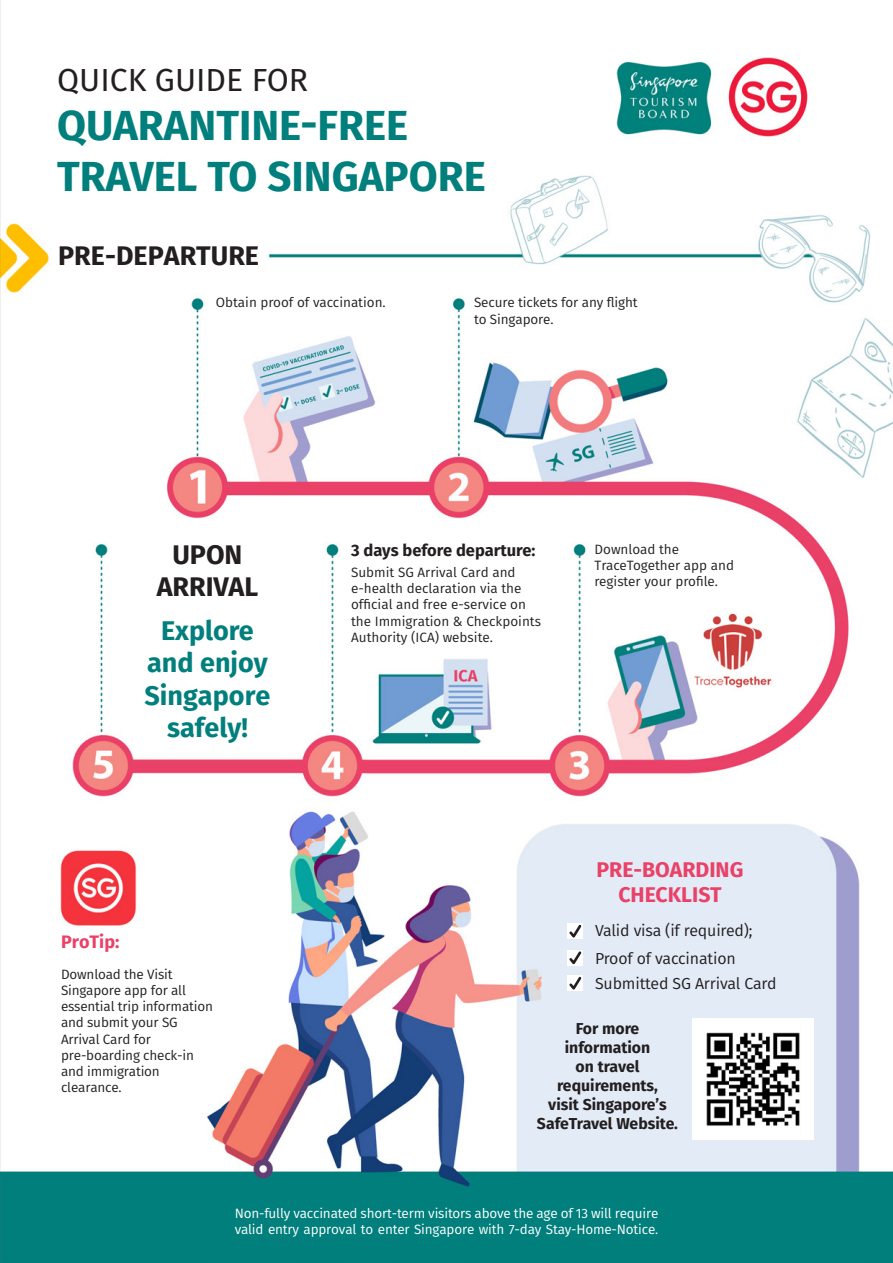
<style>
.page{position:relative;width:893px;height:1263px;background:#fff}
.page>*{position:absolute;margin:0;border:0;box-sizing:border-box;transform-origin:0 0}
.t1{font:700 42px/50.4px "Fira Sans";color:#017f7d}
.t2{font:31.95px "Fira Sans";color:#231f20}
.t3{font:700 27px/32.4px "Fira Sans";color:#017f7d;text-align:center}
.t4{font:700 26.85px/32.2px "Fira Sans";color:#231f20;text-align:center}
.t5{font:700 21.3px/25.5px "Fira Sans";color:#ea4168;text-align:center}
.t6{font:700 18px "Fira Sans";color:#ea4168}
.t7{font:700 16.5px "Fira Sans";color:#231f20}
.t8{font:15.9px/27.2px "Fira Sans";letter-spacing:-.01em;color:#231f20}
.t9{font:700 15.75px/18.9px "Fira Sans";color:#231f20;text-align:center}
.t10{font:13.5px/16.2px "Fira Sans";letter-spacing:-.01em;color:#231f20}
.t11{font:13.5px/16.2px "Fira Sans";letter-spacing:-.015em;color:#fff}
</style>
<div class="page">
<img style="left:0;top:0;width:893px;height:1263px">
<svg style="left:567px;top:922px;width:17px;height:19px"></svg>
<svg style="left:567px;top:949px;width:17px;height:18px"></svg>
<svg style="left:567px;top:974px;width:17px;height:19px"></svg>
<img style="left:693px;top:1019px;width:120px;height:120px">
<h2 class="t2" style="left:57px;top:56px;width:252px">QUICK GUIDE FOR</h2>
<h1 class="t1" style="left:57px;top:98px;width:430px">QUARANTINE-FREE<br>TRAVEL TO SINGAPORE</h1>
<h3 class="t4" style="left:58px;top:238px;width:202px">PRE-DEPARTURE</h3>
<p class="t10" style="left:216px;top:294px;width:171px">Obtain proof of vaccination.</p>
<p class="t10" style="left:474px;top:294px;width:165px">Secure tickets for any flight to Singapore.</p>
<h3 class="t4" style="left:157px;top:537px;width:103px">UPON<br>ARRIVAL</h3>
<h3 class="t3" style="left:144px;top:612px;width:127px">Explore and enjoy<br>Singapore safely!</h3>
<h3 class="t6" style="left:61px;top:927px;width:60px">ProTip:</h3>
<p class="t10" style="left:61px;top:966px;width:153px">Download the Visit<br>Singapore app for all essential trip information and submit your SG<br>Arrival Card for pre-boarding check-in and immigration clearance.</p>
<p class="t7" style="left:351px;top:537px;width:186px">3 days before departure:</p>
<p class="t10" style="left:351px;top:564px;width:191px">Submit SG Arrival Card and e-health declaration via the official and free e-service on the Immigration &amp; Checkpoints<br>Authority (ICA) website.</p>
<p class="t10" style="left:594px;top:541px;width:141px">Download the<br>TraceTogether app and register your profile.</p>
<h3 class="t5" style="left:596px;top:855px;width:148px">PRE-BOARDING<br>CHECKLIST</h3>
<p class="t8" style="left:595px;top:917px;width:159px">Valid visa (if required);<br>Proof of vaccination</p>
<p class="t8" style="left:595px;top:969px;width:183px">Submitted SG Arrival Card</p>
<p class="t9" style="left:537px;top:1018px;width:143px">For more information<br>on travel requirements,<br>visit Singapore’s<br>SafeTravel Website.</p>
<p class="t11" style="left:235px;top:1204px;width:425px">Non-fully vaccinated short-term visitors above the age of 13 will require valid entry approval to enter Singapore with 7-day Stay-Home-Notice.</p>
</div>
